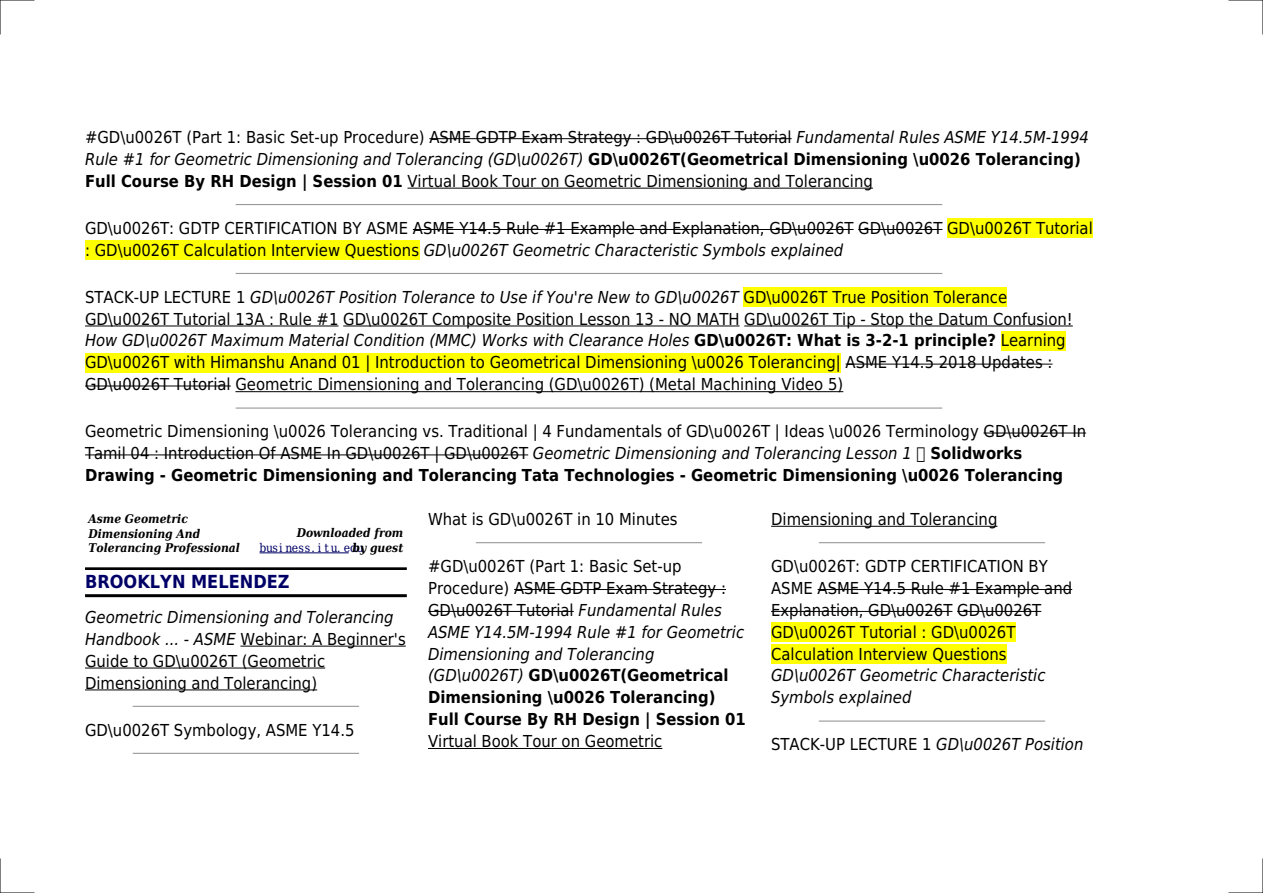
<style>
.page{position:relative;width:1263px;height:893px;background:#fff}
.page>*{position:absolute;margin:0;border:0;box-sizing:border-box;transform-origin:0 0}
.t1{font:700 18px "DejaVu Sans Condensed";color:#006}
.t2{font:16.5px/21.9px "DejaVu Sans Condensed";color:#000}
.t3{font:italic 16.5px/21.9px "DejaVu Sans Condensed";color:#000}
.t4{font:italic 700 12px/14.4px "DejaVu Serif Condensed";color:#000}
.t5{font:12px "DejaVu Serif Condensed";color:#006}
.s1{font-style:italic}
.s2{font-weight:700}
.s3{font-style:normal}
.s4{font-weight:700;font-style:normal}
</style>
<div class="page">
<hr style="left:429px;top:138px;width:363px;height:1px;background:#000">
<hr style="left:407px;top:188px;width:466px;height:1px;background:#000">
<hr style="left:236px;top:204px;width:706px;height:1px;background:#999">
<hr style="left:413px;top:229px;width:440px;height:1px;background:#000">
<hr style="left:858px;top:229px;width:84px;height:1px;background:#000">
<div style="left:947px;top:218px;width:146px;height:20px;background:#ff0"></div>
<div style="left:85px;top:240px;width:334px;height:20px;background:#ff0"></div>
<hr style="left:236px;top:273px;width:706px;height:1px;background:#999">
<div style="left:743px;top:287px;width:264px;height:20px;background:#ff0"></div>
<hr style="left:85px;top:326px;width:253px;height:1px;background:#000">
<hr style="left:343px;top:326px;width:396px;height:1px;background:#000">
<hr style="left:744px;top:326px;width:329px;height:1px;background:#000">
<div style="left:1001px;top:331px;width:65px;height:19px;background:#ff0"></div>
<div style="left:85px;top:353px;width:756px;height:19px;background:#ff0"></div>
<hr style="left:845px;top:364px;width:207px;height:1px;background:#000">
<hr style="left:85px;top:386px;width:146px;height:1px;background:#000">
<hr style="left:235px;top:391px;width:608px;height:1px;background:#000">
<hr style="left:236px;top:407px;width:706px;height:2px;background:#999">
<hr style="left:983px;top:433px;width:103px;height:1px;background:#000">
<hr style="left:85px;top:454px;width:443px;height:1px;background:#000">
<hr style="left:260px;top:553px;width:89px;height:1px;background:#006">
<hr style="left:85px;top:567px;width:322px;height:3px;background:#000">
<hr style="left:85px;top:594px;width:322px;height:3px;background:#000">
<hr style="left:240px;top:646px;width:166px;height:1px;background:#000">
<hr style="left:85px;top:668px;width:240px;height:1px;background:#000">
<hr style="left:85px;top:690px;width:232px;height:1px;background:#000">
<hr style="left:133px;top:706px;width:226px;height:1px;background:#999">
<hr style="left:133px;top:753px;width:226px;height:1px;background:#999">
<hr style="left:476px;top:542px;width:226px;height:1px;background:#999">
<hr style="left:514px;top:589px;width:212px;height:1px;background:#000">
<hr style="left:428px;top:611px;width:146px;height:1px;background:#000">
<hr style="left:428px;top:748px;width:234px;height:1px;background:#000">
<hr style="left:771px;top:526px;width:226px;height:1px;background:#000">
<hr style="left:819px;top:542px;width:225px;height:1px;background:#999">
<hr style="left:817px;top:589px;width:255px;height:1px;background:#000">
<hr style="left:771px;top:611px;width:181px;height:1px;background:#000">
<hr style="left:957px;top:611px;width:84px;height:1px;background:#000">
<div style="left:771px;top:622px;width:244px;height:19px;background:#ff0"></div>
<div style="left:771px;top:644px;width:235px;height:19px;background:#ff0"></div>
<hr style="left:819px;top:720px;width:225px;height:2px;background:#999">
<hr style="left:0;top:0;width:34px;height:1px;background:#000">
<hr style="left:1229px;top:0;width:34px;height:1px;background:#000">
<hr style="left:0;top:892px;width:34px;height:1px;background:#000">
<hr style="left:1229px;top:892px;width:34px;height:1px;background:#000">
<hr style="left:0;top:0;width:1px;height:34px;background:#000">
<hr style="left:0;top:859px;width:1px;height:34px;background:#000">
<hr style="left:1262px;top:0;width:1px;height:34px;background:#000">
<hr style="left:1262px;top:859px;width:1px;height:34px;background:#000">
<p class="t2" style="left:85px;top:126px;width:1005px">#GD\u0026T (Part 1: Basic Set-up Procedure) ASME GDTP Exam Strategy : GD\u0026T Tutorial <span class="s1">Fundamental Rules ASME Y14.5M-1994<br>Rule #1 for Geometric Dimensioning and Tolerancing (GD\u0026T)</span> <span class="s2">GD\u0026T(Geometrical Dimensioning \u0026 Tolerancing)<br>Full Course By RH Design | Session 01</span> Virtual Book Tour on Geometric Dimensioning and Tolerancing</p>
<p class="t2" style="left:85px;top:217px;width:1009px">GD\u0026T: GDTP CERTIFICATION BY ASME ASME Y14.5 Rule #1 Example and Explanation, GD\u0026T GD\u0026T GD\u0026T Tutorial : GD\u0026T Calculation Interview Questions <span class="s1">GD\u0026T Geometric Characteristic Symbols explained</span></p>
<p class="t2" style="left:85px;top:286px;width:989px">STACK-UP LECTURE 1 <span class="s1">GD\u0026T Position Tolerance to Use if You're New to GD\u0026T</span> GD\u0026T True Position Tolerance GD\u0026T Tutorial 13A : Rule #1 GD\u0026T Composite Position Lesson 13 - NO MATH GD\u0026T Tip - Stop the Datum Confusion!<br><span class="s1">How GD\u0026T Maximum Material Condition (MMC) Works with Clearance Holes</span> <span class="s2">GD\u0026T: What is 3-2-1 principle?</span> Learning GD\u0026T with Himanshu Anand 01 | Introduction to Geometrical Dimensioning \u0026 Tolerancing| ASME Y14.5 2018 Updates :<br>GD\u0026T Tutorial Geometric Dimensioning and Tolerancing (GD\u0026T) (Metal Machining Video 5)</p>
<p class="t2" style="left:85px;top:421px;width:1002px">Geometric Dimensioning \u0026 Tolerancing vs. Traditional | 4 Fundamentals of GD\u0026T | Ideas \u0026 Terminology GD\u0026T In<br>Tamil 04 : Introduction Of ASME In GD\u0026T | GD\u0026T <span class="s1">Geometric Dimensioning and Tolerancing Lesson 1</span> <span class="s2">Solidworks<br>Drawing - Geometric Dimensioning and Tolerancing Tata Technologies - Geometric Dimensioning \u0026 Tolerancing</span></p>
<p class="t4" style="left:88px;top:512px;width:153px">Asme Geometric<br>Dimensioning And<br>Tolerancing Professional</p>
<p class="t2" style="left:428px;top:508px;width:251px">What is GD\u0026T in 10 Minutes</p>
<p class="t3" style="left:428px;top:555px;width:319px"><span class="s3">#GD\u0026T (Part 1: Basic Set-up Procedure) ASME GDTP Exam Strategy :<br>GD\u0026T Tutorial</span> Fundamental Rules ASME Y14.5M-1994 Rule #1 for Geometric Dimensioning and Tolerancing (GD\u0026T) <span class="s4">GD\u0026T(Geometrical Dimensioning \u0026 Tolerancing)<br>Full Course By RH Design | Session 01</span></p>
<p class="t2" style="left:428px;top:730px;width:236px">Virtual Book Tour on Geometric</p>
<p class="t2" style="left:771px;top:508px;width:228px">Dimensioning and Tolerancing</p>
<p class="t2" style="left:771px;top:555px;width:303px">GD\u0026T: GDTP CERTIFICATION BY ASME ASME Y14.5 Rule #1 Example and Explanation, GD\u0026T GD\u0026T GD\u0026T Tutorial : GD\u0026T Calculation Interview Questions</p>
<p class="t3" style="left:771px;top:665px;width:276px">GD\u0026T Geometric Characteristic<br>Symbols explained</p>
<p class="t3" style="left:771px;top:734px;width:314px"><span class="s3">STACK-UP LECTURE 1</span> GD\u0026T Position</p>
<p class="t4" style="left:297px;top:526px;width:108px">Downloaded from</p>
<p class="t5" style="left:260px;top:541px;width:105px">business.itu.edu</p>
<p class="t4" style="left:352px;top:540px;width:52px">by guest</p>
<p class="t1" style="left:85px;top:572px;width:206px">BROOKLYN MELENDEZ</p>
<p class="t2" style="left:85px;top:606px;width:322px"><span class="s1">Geometric Dimensioning and Tolerancing Handbook ... - ASME</span> Webinar: A Beginner's Guide to GD\u0026T (Geometric Dimensioning and Tolerancing)</p>
<p class="t2" style="left:85px;top:719px;width:271px">GD\u0026T Symbology, ASME Y14.5</p>
</div>
